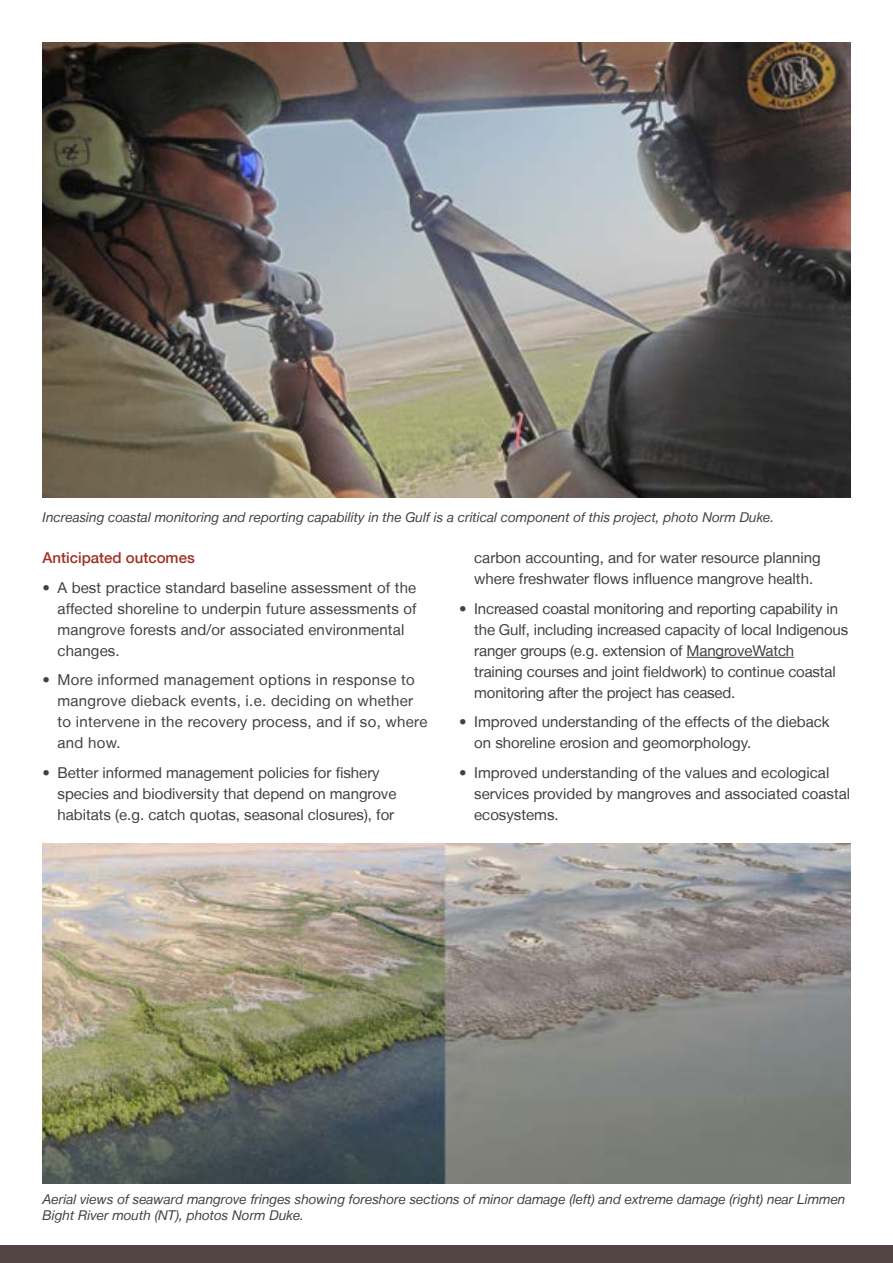
<style>
.page{position:relative;width:893px;height:1263px;background:#fff}
.page>*{position:absolute;margin:0;border:0;box-sizing:border-box;transform-origin:0 0}
.t1{font:15px/21px "Helvetica Neue LT";color:#414042}
.t2{font:15px/21px "Helvetica Neue LT";letter-spacing:.02em;color:#414042}
.t3{font:500 15px "Helvetica Neue LT";color:#a03123}
.t4{font:italic 13.5px/16.2px "Helvetica Neue LT";color:#414042}
</style>
<div class="page">
<div style="left:0;top:1246px;width:893px;height:17px;background:#524442"></div>
<img style="left:42px;top:843px;width:809px;height:340px">
<img style="left:43px;top:43px;width:807px;height:455px">
<hr style="left:687px;top:657px;width:107px;height:1px;background:#414042">
<p class="t4" style="left:43px;top:508px;width:733px">Increasing coastal monitoring and reporting capability in the Gulf is a critical component of this project, photo Norm Duke.</p>
<p class="t3" style="left:43px;top:549px;width:154px">Anticipated outcomes</p>
<p class="t1" style="left:58px;top:577px;width:361px;text-indent:-15px">• A best practice standard baseline assessment of the affected shoreline to underpin future assessments of mangrove forests and/or associated environmental changes.</p>
<p class="t2" style="left:58px;top:669px;width:371px;text-indent:-15px">• More informed management options in response to mangrove dieback events, i.e. deciding on whether to intervene in the recovery process, and if so, where and how.</p>
<p class="t1" style="left:58px;top:762px;width:340px;text-indent:-15px">• Better informed management policies for fishery species and biodiversity that depend on mangrove habitats (e.g. catch quotas, seasonal closures), for</p>
<p class="t1" style="left:474px;top:547px;width:348px">carbon accounting, and for water resource planning where freshwater flows influence mangrove health.</p>
<p class="t1" style="left:474px;top:598px;width:376px;text-indent:-15px">• Increased coastal monitoring and reporting capability in the Gulf, including increased capacity of local Indigenous ranger groups (e.g. extension of MangroveWatch<br>training courses and joint fieldwork) to continue coastal monitoring after the project has ceased.</p>
<p class="t1" style="left:474px;top:711px;width:357px;text-indent:-15px">• Improved understanding of the effects of the dieback on shoreline erosion and geomorphology.</p>
<p class="t1" style="left:474px;top:762px;width:377px;text-indent:-15px">• Improved understanding of the values and ecological services provided by mangroves and associated coastal ecosystems.</p>
<p class="t4" style="left:43px;top:1191px;width:804px">Aerial views of seaward mangrove fringes showing foreshore sections of minor damage (left) and extreme damage (right) near Limmen<br>Bight River mouth (NT), photos Norm Duke.</p>
</div>
